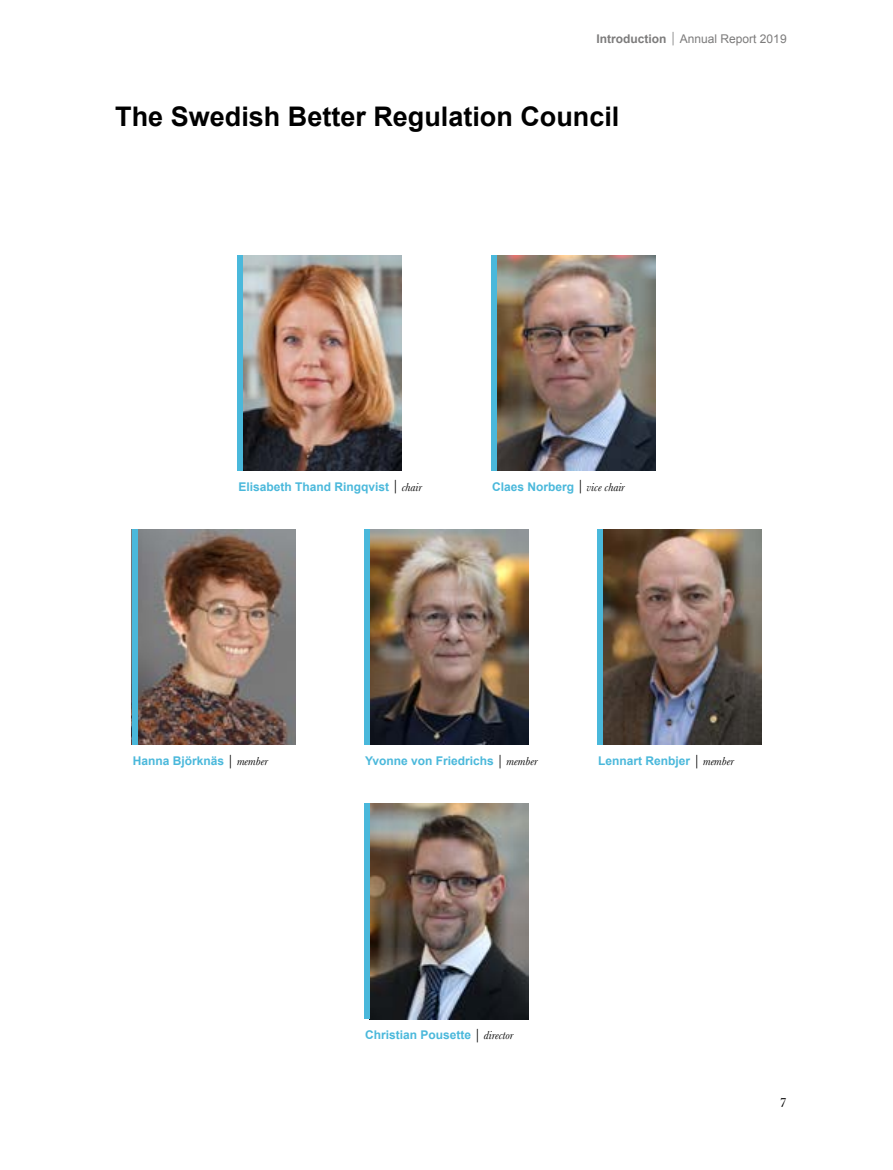
<style>
.page{position:relative;width:893px;height:1170px;background:#fff}
.page>*{position:absolute;margin:0;border:0;box-sizing:border-box;transform-origin:0 0}
.t1{font:700 27px "Arial";color:#000}
.t2{font:13.5px "Bask Old Face";color:#000}
.t3{font:700 12px "Arial";color:#4ab8db}
.t4{font:12px "Arial";color:#7c7b7b}
.s1{font-weight:700}
.s2{font-family:"Bask Old Face";font-size:13.5px}
.s3{font-family:"Bask Old Face";font-weight:400;font-size:13.5px;color:#000}
.s4{font-family:"Baskerville";font-weight:400;font-style:italic;color:#000}
</style>
<div class="page">
<img style="left:243px;top:255px;width:158px;height:215px">
<img style="left:497px;top:255px;width:158px;height:215px">
<img style="left:137px;top:529px;width:159px;height:215px">
<img style="left:369px;top:529px;width:159px;height:215px">
<img style="left:603px;top:529px;width:158px;height:215px">
<img style="left:369px;top:803px;width:159px;height:215px">
<div style="left:237px;top:255px;width:6px;height:215px;background:#4ab8db"></div>
<div style="left:132px;top:529px;width:5px;height:215px;background:#4ab8db"></div>
<div style="left:364px;top:529px;width:5px;height:215px;background:#4ab8db"></div>
<div style="left:364px;top:803px;width:5px;height:215px;background:#4ab8db"></div>
<div style="left:597px;top:529px;width:6px;height:215px;background:#4ab8db"></div>
<div style="left:491px;top:255px;width:6px;height:215px;background:#4ab8db"></div>
<p class="t4" style="left:596px;top:31px;width:192px"><span class="s1">Introduction</span> <span class="s2">|</span> Annual Report 2019</p>
<h1 class="t1" style="left:115px;top:98px;width:506px">The Swedish Better Regulation Council</h1>
<p class="t3" style="left:238px;top:478px;width:185px">Elisabeth Thand Ringqvist <span class="s3">|</span> <span class="s4">chair</span></p>
<p class="t3" style="left:492px;top:478px;width:134px">Claes Norberg <span class="s3">|</span> <span class="s4">vice chair</span></p>
<p class="t3" style="left:133px;top:753px;width:137px">Hanna Björknäs <span class="s3">|</span> <span class="s4">member</span></p>
<p class="t3" style="left:365px;top:753px;width:174px">Yvonne von Friedrichs <span class="s3">|</span> <span class="s4">member</span></p>
<p class="t3" style="left:598px;top:753px;width:137px">Lennart Renbjer <span class="s3">|</span> <span class="s4">member</span></p>
<p class="t3" style="left:365px;top:1027px;width:150px">Christian Pousette <span class="s3">|</span> <span class="s4">director</span></p>
<p class="t2" style="left:780px;top:1095px;width:8px">7</p>
</div>
